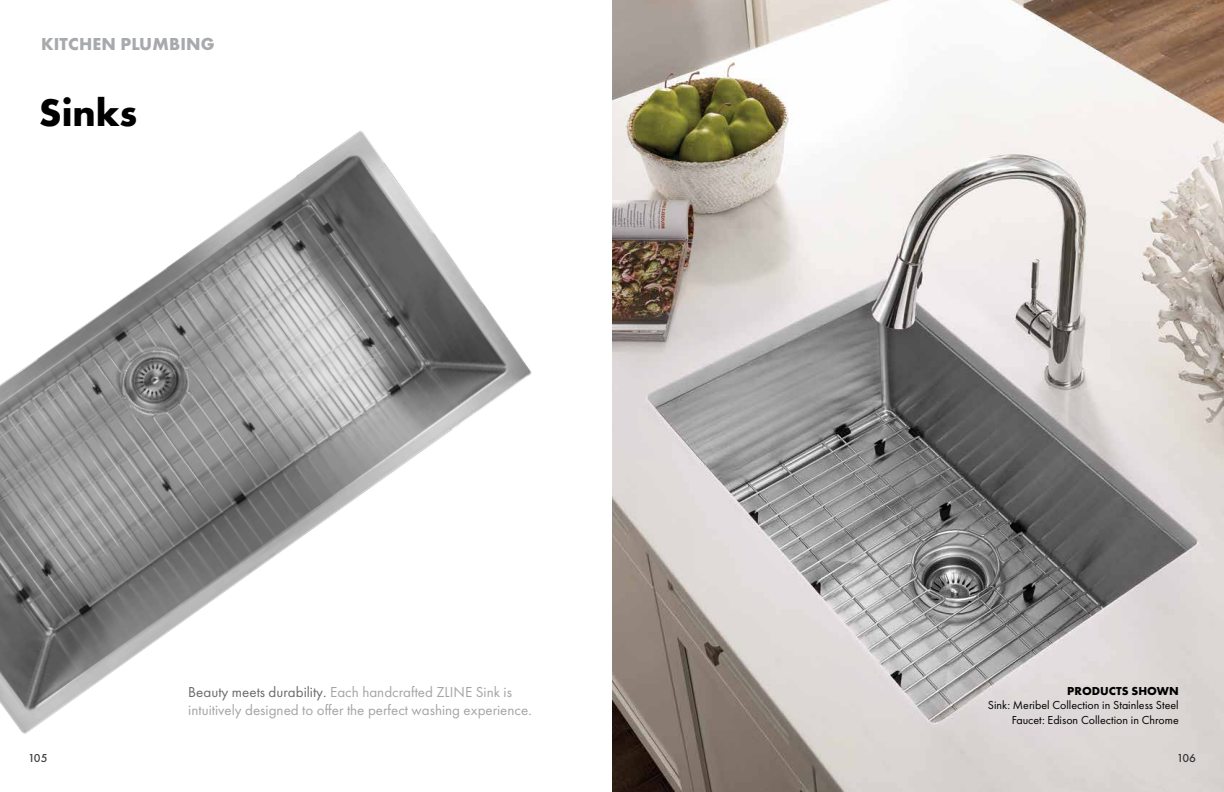
<style>
.page{position:relative;width:1224px;height:792px;background:#fff}
.page>*{position:absolute;margin:0;border:0;box-sizing:border-box;transform-origin:0 0}
.t1{font:700 40px "Futura PT";color:#000}
.t2{font:700 18px "Futura PT";letter-spacing:.01em;color:#a7a9ac}
.t3{font:15px/18px "Futura PT";color:#a6a5a5}
.t4{font:12px/14.4px "Futura PT";color:#000;text-align:right}
.t5{font:700 12px "Futura PT";color:#000}
.t6{font:500 12px "Futura PT";letter-spacing:-.035em;color:#000101}
.s1{color:#6b6a6c}
</style>
<div class="page">
<img style="left:0;top:131px;width:532px;height:603px">
<img style="left:612px;top:0;width:612px;height:792px">
<p class="t2" style="left:41px;top:33px;width:175px">KITCHEN PLUMBING</p>
<h1 class="t1" style="left:39px;top:87px;width:100px">Sinks</h1>
<p class="t3" style="left:188px;top:683px;width:345px"><span class="s1">Beauty meets durability.</span> Each handcrafted ZLINE Sink is intuitively designed to offer the perfect washing experience.</p>
<p class="t5" style="left:1067px;top:683px;width:113px">PRODUCTS SHOWN</p>
<p class="t4" style="left:988px;top:698px;width:192px">Sink: Meribel Collection in Stainless Steel<br>Faucet: Edison Collection in Chrome</p>
<p class="t6" style="left:28px;top:751px;width:21px">105</p>
<p class="t6" style="left:1176px;top:751px;width:21px">106</p>
</div>
